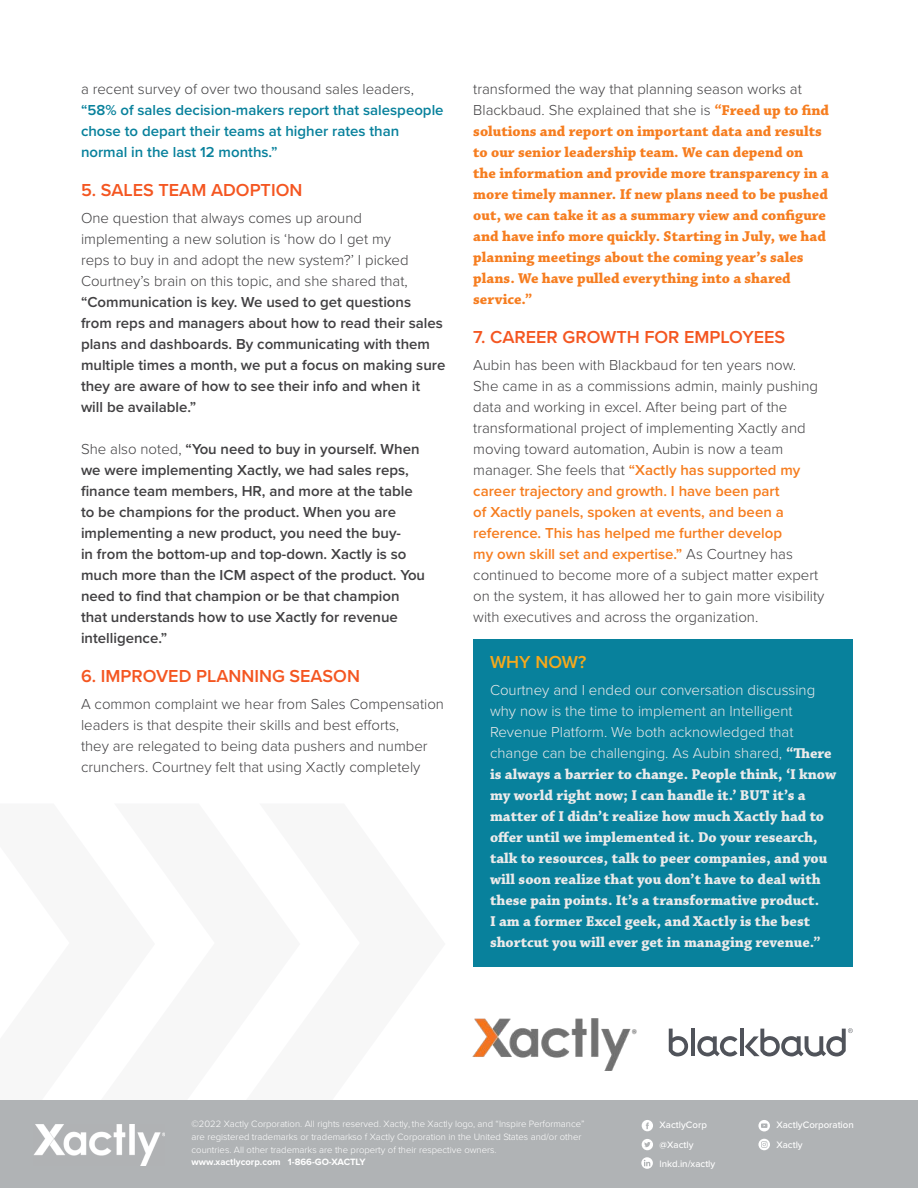
<style>
.page{position:relative;width:918px;height:1188px;background:#fff}
.page>*{position:absolute;margin:0;border:0;box-sizing:border-box;transform-origin:0 0}
.t1{font:600 18px "Proxima Nova";color:#f45621}
.t2{font:600 18px "Proxima Nova";color:#f7a91b}
.t3{font:300 15px/21px "Proxima Nova";color:#414042}
.t4{font:600 15px/21px "Proxima Nova";color:#414042}
.t5{font:700 15px/21px "Chaparral Pro";color:#ebeaea}
.t6{font:700 15px/21px "Chaparral Pro";color:#f67d1f}
.t7{font:300 15px/21px "Proxima Nova";color:#ebeaea}
.t8{font:600 15px/21px "Proxima Nova";color:#08819c}
.t9{font:500 9.75px/19.4px "Proxima Nova";color:#fff}
.t10{font:300 9.45px/12.8px "Proxima Nova";color:#fff}
.t11{font:700 9.45px "Proxima Nova";color:#fff}
.s1{font-weight:300}
.s2{font-family:"Chaparral Pro";font-weight:700;color:#f67d1f}
.s3{font-weight:600;color:#f67d1f}
.s4{font-family:"Chaparral Pro";font-weight:700}
</style>
<div class="page">
<img style="left:473px;top:1019px;width:164px;height:52px">
<div style="left:473px;top:640px;width:380px;height:327px;background:#08819c"></div>
<svg style="left:669px;top:1029px;width:19px;height:27px"></svg>
<hr style="left:691px;top:1029px;width:4px;height:27px;background:#50535a">
<svg style="left:697px;top:1036px;width:40px;height:21px"></svg>
<hr style="left:740px;top:1029px;width:4px;height:27px;background:#50535a">
<svg style="left:745px;top:1028px;width:108px;height:29px"></svg>
<div style="left:1px;top:1100px;width:917px;height:88px;background:#b0b3b5"></div>
<img style="left:34px;top:1124px;width:131px;height:42px">
<svg style="left:641px;top:1157px;width:12px;height:12px"></svg>
<svg style="left:758px;top:1120px;width:12px;height:11px"></svg>
<svg style="left:758px;top:1139px;width:12px;height:11px"></svg>
<svg style="left:642px;top:1139px;width:11px;height:11px"></svg>
<svg style="left:642px;top:1120px;width:11px;height:11px"></svg>
<p class="t3" style="left:81px;top:78px;width:335px">a recent survey of over two thousand sales leaders,</p>
<p class="t8" style="left:81px;top:99px;width:364px">“58% of sales decision-makers report that salespeople chose to depart their teams at higher rates than normal in the last 12 months.”</p>
<p class="t1" style="left:81px;top:177px;width:223px">5. SALES TEAM ADOPTION</p>
<p class="t3" style="left:81px;top:207px;width:329px">One question that always comes up around implementing a new solution is ‘how do I get my reps to buy in and adopt the new system?’ I picked Courtney’s brain on this topic, and she shared that,</p>
<p class="t4" style="left:81px;top:291px;width:366px">“Communication is key. We used to get questions from reps and managers about how to read their sales plans and dashboards. By communicating with them multiple times a month, we put a focus on making sure they are aware of how to see their info and when it will be available.”</p>
<p class="t4" style="left:81px;top:438px;width:346px"><span class="s1">She also noted,</span> “You need to buy in yourself. When we were implementing Xactly, we had sales reps, finance team members, HR, and more at the table to be champions for the product. When you are implementing a new product, you need the buy-<br>in from the bottom-up and top-down. Xactly is so much more than the ICM aspect of the product. You need to find that champion or be that champion that understands how to use Xactly for revenue intelligence.”</p>
<p class="t1" style="left:81px;top:663px;width:280px">6. IMPROVED PLANNING SEASON</p>
<p class="t3" style="left:81px;top:693px;width:365px">A common complaint we hear from Sales Compensation leaders is that despite their skills and best efforts,<br>they are relegated to being data pushers and number crunchers. Courtney felt that using Xactly completely</p>
<p class="t3" style="left:473px;top:78px;width:357px">transformed the way that planning season works at<br>Blackbaud. She explained that she is <span class="s2">“Freed up to find</span></p>
<p class="t6" style="left:473px;top:121px;width:357px">solutions and report on important data and results to our senior leadership team. We can depend on the information and provide more transparency in a more timely manner. If new plans need to be pushed out, we can take it as a summary view and configure and have info more quickly. Starting in July, we had planning meetings about the coming year’s sales plans. We have pulled everything into a shared service.”</p>
<p class="t1" style="left:473px;top:324px;width:314px">7. CAREER GROWTH FOR EMPLOYEES</p>
<p class="t3" style="left:473px;top:354px;width:353px">Aubin has been with Blackbaud for ten years now.<br>She came in as a commissions admin, mainly pushing data and working in excel. After being part of the transformational project of implementing Xactly and moving toward automation, Aubin is now a team manager. She feels that <span class="s3">“Xactly has supported my career trajectory and growth. I have been part<br>of Xactly panels, spoken at events, and been a reference. This has helped me further develop<br>my own skill set and expertise.”</span> As Courtney has continued to become more of a subject matter expert on the system, it has allowed her to gain more visibility with executives and across the organization.</p>
<p class="t2" style="left:490px;top:648px;width:98px">WHY NOW?</p>
<p class="t7" style="left:490px;top:678px;width:343px">Courtney and I ended our conversation discussing why now is the time to implement an Intelligent Revenue Platform. We both acknowledged that change can be challenging. As Aubin shared, <span class="s4">“There</span></p>
<p class="t5" style="left:490px;top:764px;width:348px">is always a barrier to change. People think, ‘I know my world right now; I can handle it.’ BUT it’s a matter of I didn’t realize how much Xactly had to offer until we implemented it. Do your research, talk to resources, talk to peer companies, and you will soon realize that you don’t have to deal with these pain points. It’s a transformative product.<br>I am a former Excel geek, and Xactly is the best shortcut you will ever get in managing revenue.”</p>
<p class="t10" style="left:192px;top:1117px;width:394px">©2022 Xactly Corporation. All rights reserved. Xactly, the Xactly logo, and “Inspire Performance” are registered trademarks or trademarkso f Xactly Corporation in the United States and/or other countries. All other trademarks are the property of their respective owners.</p>
<p class="t11" style="left:192px;top:1157px;width:175px">www.xactlycorp.com 1-866-GO-XACTLY</p>
<p class="t9" style="left:660px;top:1115px;width:57px">XactlyCorp @Xactly lnkd.in/xactly</p>
<p class="t9" style="left:776px;top:1115px;width:79px">XactlyCorporation<br>Xactly</p>
</div>
